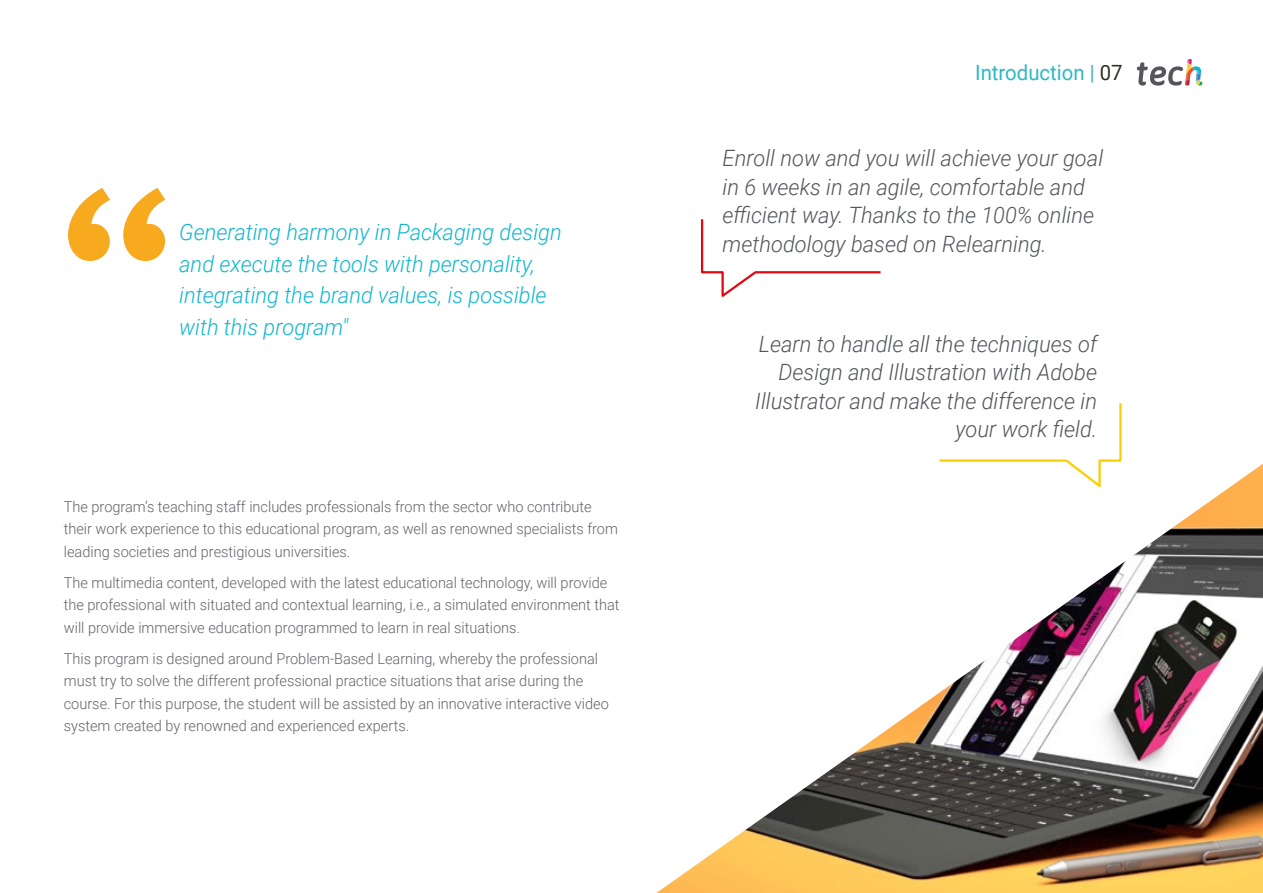
<style>
.page{position:relative;width:1263px;height:893px;background:#fff}
.page>*{position:absolute;margin:0;border:0;box-sizing:border-box;transform-origin:0 0}
.t1{font:italic 300 22.5px/28.5px "Roboto";color:#52555b;text-align:right}
.t2{font:italic 300 22.5px/31.5px "Roboto";color:#0fb6cf}
.t3{font:21px "Roboto";color:#2db8c5}
.t4{font:300 15px/22.5px "Roboto";color:#61646a}
.s1{color:#312e20}
</style>
<div class="page">
<svg style="left:68px;top:188px;width:97px;height:73px"></svg>
<svg style="left:939px;top:403px;width:183px;height:61px"></svg>
<svg style="left:700px;top:219px;width:181px;height:78px"></svg>
<svg style="left:1137px;top:59px;width:65px;height:27px"></svg>
<img style="left:656px;top:464px;width:607px;height:429px">
<h1 class="t2" style="left:179px;top:216px;width:384px">Generating harmony in Packaging design and execute the tools with personality, integrating the brand values, is possible with this program"</h1>
<p class="t4" style="left:64px;top:495px;width:556px">The program’s teaching staff includes professionals from the sector who contribute their work experience to this educational program, as well as renowned specialists from leading societies and prestigious universities.</p>
<p class="t4" style="left:64px;top:571px;width:557px">The multimedia content, developed with the latest educational technology, will provide the professional with situated and contextual learning, i.e., a simulated environment that will provide immersive education programmed to learn in real situations.</p>
<p class="t4" style="left:64px;top:647px;width:546px">This program is designed around Problem-Based Learning, whereby the professional must try to solve the different professional practice situations that arise during the course. For this purpose, the student will be assisted by an innovative interactive video system created by renowned and experienced experts.</p>
<h2 class="t3" style="left:975px;top:57px;width:149px">Introduction | <span class="s1">07</span></h2>
<h1 class="t1" style="left:722px;top:143px;width:382px;text-align:left">Enroll now and you will achieve your goal in 6 weeks in an agile, comfortable and efficient way. Thanks to the 100% online methodology based on Relearning.</h1>
<h1 class="t1" style="left:755px;top:329px;width:343px">Learn to handle all the techniques of<br>Design and Illustration with Adobe<br>Illustrator and make the difference in your work field.</h1>
</div>
